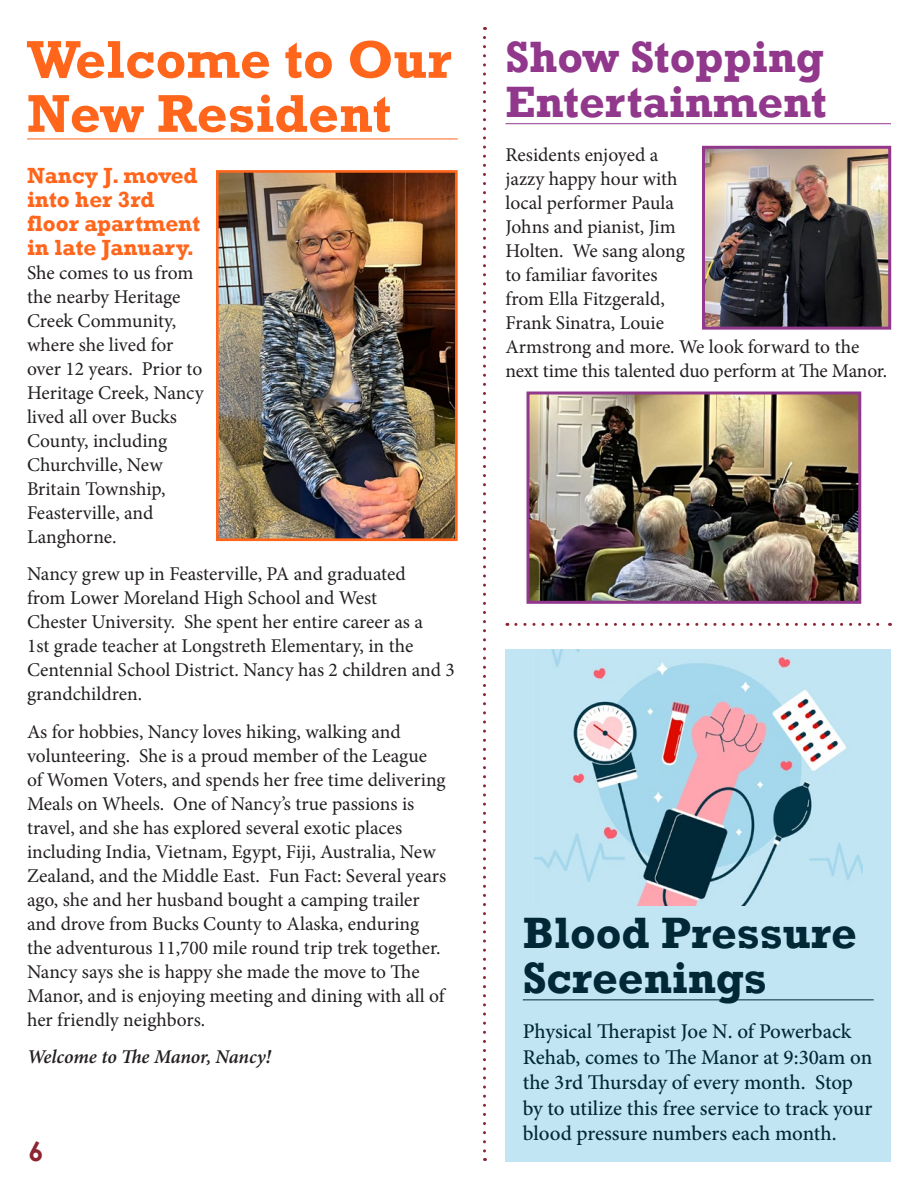
<style>
.page{position:relative;width:918px;height:1188px;background:#fff}
.page>*{position:absolute;margin:0;border:0;box-sizing:border-box;transform-origin:0 0}
.t1{font:700 54px/54px "Rockwell";color:#ff661c}
.t2{font:700 45px/45px "Rockwell";color:#91388c}
.t3{font:700 45px/45px "Rockwell";color:#012837}
.subhead{font:700 27px "Century Gothic";color:#8d2431}
.t4{font:700 22.5px/24px "Rockwell";color:#ff661c}
.t5{font:500 21px/25.5px "Minion Pro";letter-spacing:-.005em;color:#012837}
.t6{font:19.5px/24px "Minion Pro";letter-spacing:-.005em;color:#231f20}
.t7{font:italic 600 19.5px "Minion Pro";letter-spacing:-.005em;color:#231f20}
</style>
<div class="page">
<svg style="left:483px;top:37px;width:3px;height:1124px"></svg>
<hr style="left:27px;top:139px;width:431px;height:1px;background:#ff661c">
<img style="left:220px;top:174px;width:234px;height:363px">
<div style="left:216px;top:170px;width:242px;height:371px;border:3px solid #ff661c"></div>
<div style="left:505px;top:649px;width:386px;height:513px;background:#c1e5f3"></div>
<hr style="left:523px;top:999px;width:351px;height:1px;background:#012837">
<img style="left:534px;top:649px;width:328px;height:257px">
<svg style="left:516px;top:623px;width:374px;height:3px"></svg>
<hr style="left:505px;top:123px;width:386px;height:1px;background:#91388c">
<img style="left:530px;top:396px;width:327px;height:204px">
<div style="left:526px;top:392px;width:335px;height:212px;border:3px solid #91388c"></div>
<img style="left:706px;top:150px;width:181px;height:176px">
<div style="left:702px;top:146px;width:189px;height:184px;border:3px solid #91388c"></div>
<p class="t1" style="left:27px;top:33px;width:426px">Welcome to Our<br>New Resident</p>
<p class="t4" style="left:27px;top:163px;width:175px">Nancy J. moved into her 3rd floor apartment in late January.</p>
<p class="t6" style="left:27px;top:261px;width:178px">She comes to us from the nearby Heritage<br>Creek Community, where she lived for over 12 years. Prior to<br>Heritage Creek, Nancy lived all over Bucks<br>County, including<br>Churchville, New<br>Britain Township,<br>Feasterville, and<br>Langhorne.</p>
<p class="t6" style="left:27px;top:562px;width:429px">Nancy grew up in Feasterville, PA and graduated<br>from Lower Moreland High School and West<br>Chester University. She spent her entire career as a<br>1st grade teacher at Longstreth Elementary, in the Centennial School District. Nancy has 2 children and 3 grandchildren.</p>
<p class="t6" style="left:27px;top:720px;width:421px">As for hobbies, Nancy loves hiking, walking and volunteering. She is a proud member of the League of Women Voters, and spends her free time delivering Meals on Wheels. One of Nancy’s true passions is travel, and she has explored several exotic places including India, Vietnam, Egypt, Fiji, Australia, New Zealand, and the Middle East. Fun Fact: Several years ago, she and her husband bought a camping trailer and drove from Bucks County to Alaska, enduring the adventurous 11,700 mile round trip trek together.<br>Nancy says she is happy she made the move to The Manor, and is enjoying meeting and dining with all of her friendly neighbors.</p>
<p class="t7" style="left:27px;top:1043px;width:246px">Welcome to The Manor, Nancy!</p>
<p class="subhead" style="left:28px;top:1134px;width:17px">6</p>
<p class="t2" style="left:505px;top:34px;width:323px">Show Stopping<br>Entertainment</p>
<p class="t6" style="left:505px;top:143px;width:383px">Residents enjoyed a<br>jazzy happy hour with<br>local performer Paula<br>Johns and pianist, Jim<br>Holten. We sang along<br>to familiar favorites<br>from Ella Fitzgerald,<br>Frank Sinatra, Louie<br>Armstrong and more. We look forward to the next time this talented duo perform at The Manor.</p>
<p class="t3" style="left:523px;top:910px;width:336px">Blood Pressure<br>Screenings</p>
<p class="t5" style="left:523px;top:1019px;width:351px">Physical Therapist Joe N. of Powerback Rehab, comes to The Manor at 9:30am on the 3rd Thursday of every month. Stop by to utilize this free service to track your blood pressure numbers each month.</p>
</div>
